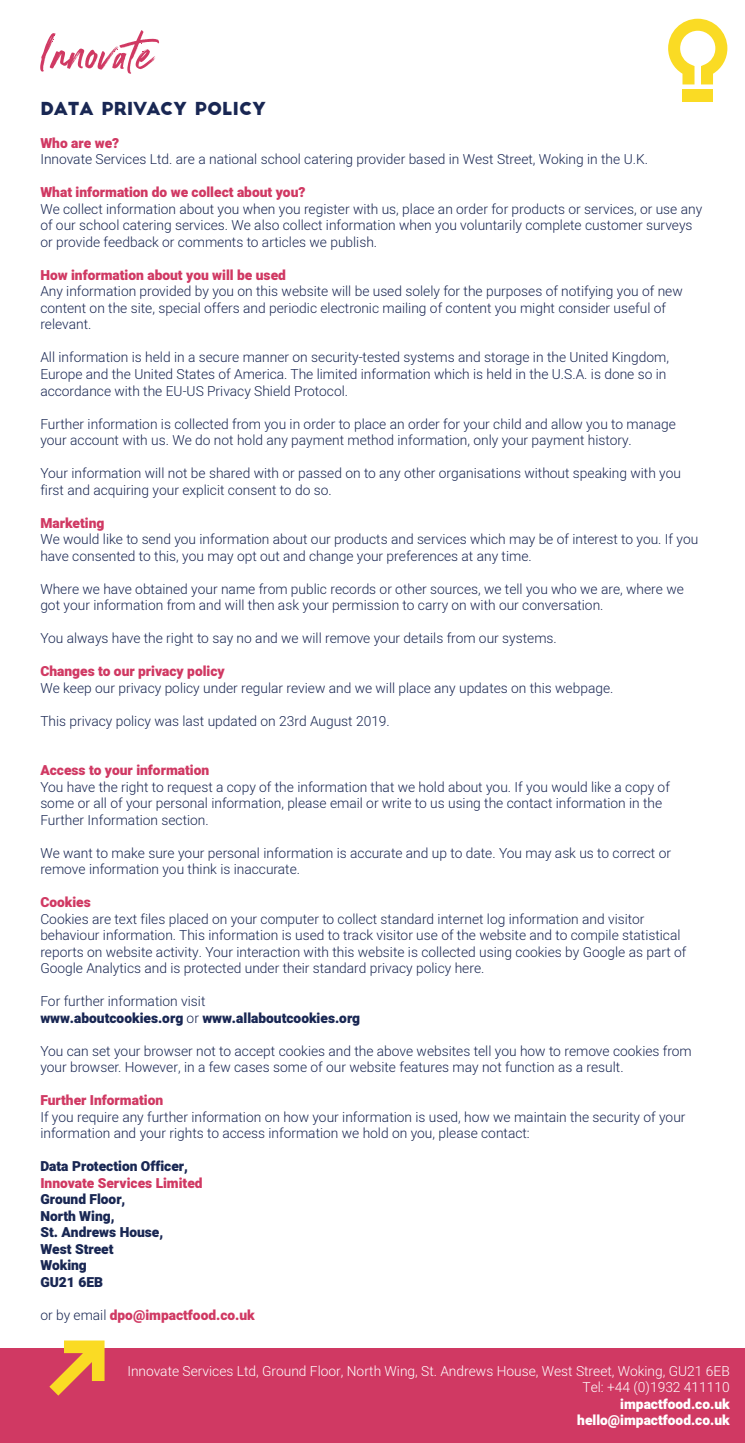
<style>
.page{position:relative;width:745px;height:1443px;background:#fff}
.page>*{position:absolute;margin:0;border:0;box-sizing:border-box;transform-origin:0 0}
.t1{font:17.5px "Big John";letter-spacing:-.005em;color:#192753}
.t2{font:300 13.75px/16.5px "Heebo";color:#192753}
.t3{font:900 13.75px "Heebo";color:#d03963}
.t4{font:900 13.75px/16.5px "Heebo";color:#192753}
.t5{font:300 13.75px/16.5px "Heebo";color:#fff;text-align:right}
.t6{font:900 13.75px/16.5px "Heebo";color:#fff;text-align:right}
.s1{font-weight:300}
.s2{font-weight:300;color:#192753}
</style>
<div class="page">
<svg style="left:40px;top:30px;width:119px;height:44px"></svg>
<svg style="left:668px;top:19px;width:59px;height:65px"></svg>
<div style="left:682px;top:90px;width:30px;height:12px;background:#fadb24"></div>
<div style="left:0;top:1348px;width:744px;height:94px;background:#d03963"></div>
<svg style="left:49px;top:1340px;width:55px;height:55px"></svg>
<p class="t1" style="left:40px;top:101px;width:227px">DATA PRIVACY POLICY</p>
<p class="t3" style="left:40px;top:133px;width:80px">Who are we?</p>
<p class="t2" style="left:40px;top:151px;width:608px">Innovate Services Ltd. are a national school catering provider based in West Street, Woking in the U.K.</p>
<p class="t3" style="left:40px;top:183px;width:266px">What information do we collect about you?</p>
<p class="t2" style="left:40px;top:200px;width:663px">We collect information about you when you register with us, place an order for products or services, or use any of our school catering services. We also collect information when you voluntarily complete customer surveys or provide feedback or comments to articles we publish.</p>
<p class="t3" style="left:40px;top:265px;width:247px">How information about you will be used</p>
<p class="t2" style="left:40px;top:283px;width:643px">Any information provided by you on this website will be used solely for the purposes of notifying you of new content on the site, special offers and periodic electronic mailing of content you might consider useful of relevant.</p>
<p class="t2" style="left:40px;top:349px;width:629px">All information is held in a secure manner on security-tested systems and storage in the United Kingdom,<br>Europe and the United States of America. The limited information which is held in the U.S.A. is done so in accordance with the EU-US Privacy Shield Protocol.</p>
<p class="t2" style="left:40px;top:415px;width:636px">Further information is collected from you in order to place an order for your child and allow you to manage your account with us. We do not hold any payment method information, only your payment history.</p>
<p class="t2" style="left:40px;top:464px;width:642px">Your information will not be shared with or passed on to any other organisations without speaking with you first and acquiring your explicit consent to do so.</p>
<p class="t3" style="left:40px;top:513px;width:66px">Marketing</p>
<p class="t2" style="left:40px;top:530px;width:659px">We would like to send you information about our products and services which may be of interest to you. If you have consented to this, you may opt out and change your preferences at any time.</p>
<p class="t2" style="left:40px;top:580px;width:644px">Where we have obtained your name from public records or other sources, we tell you who we are, where we got your information from and will then ask your permission to carry on with our conversation.</p>
<p class="t2" style="left:40px;top:629px;width:517px">You always have the right to say no and we will remove your details from our systems.</p>
<p class="t3" style="left:40px;top:661px;width:186px">Changes to our privacy policy</p>
<p class="t2" style="left:40px;top:679px;width:574px">We keep our privacy policy under regular review and we will place any updates on this webpage.</p>
<p class="t2" style="left:40px;top:712px;width:351px">This privacy policy was last updated on 23rd August 2019.</p>
<p class="t3" style="left:40px;top:760px;width:170px">Access to your information</p>
<p class="t2" style="left:40px;top:778px;width:630px">You have the right to request a copy of the information that we hold about you. If you would like a copy of some or all of your personal information, please email or write to us using the contact information in the<br>Further Information section.</p>
<p class="t2" style="left:40px;top:844px;width:631px">We want to make sure your personal information is accurate and up to date. You may ask us to correct or remove information you think is inaccurate.</p>
<p class="t3" style="left:40px;top:892px;width:52px">Cookies</p>
<p class="t2" style="left:40px;top:910px;width:647px">Cookies are text files placed on your computer to collect standard internet log information and visitor behaviour information. This information is used to track visitor use of the website and to compile statistical reports on website activity. Your interaction with this website is collected using cookies by Google as part of Google Analytics and is protected under their standard privacy policy here.</p>
<p class="t4" style="left:40px;top:993px;width:321px"><span class="s1">For further information visit<br></span>www.aboutcookies.org <span class="s1">or</span> www.allaboutcookies.org</p>
<p class="t2" style="left:40px;top:1042px;width:652px">You can set your browser not to accept cookies and the above websites tell you how to remove cookies from your browser. However, in a few cases some of our website features may not function as a result.</p>
<p class="t3" style="left:40px;top:1090px;width:124px">Further Information</p>
<p class="t2" style="left:40px;top:1108px;width:646px">If you require any further information on how your information is used, how we maintain the security of your information and your rights to access information we hold on you, please contact:</p>
<p class="t4" style="left:40px;top:1158px;width:149px">Data Protection Officer,</p>
<p class="t3" style="left:40px;top:1173px;width:164px">Innovate Services Limited</p>
<p class="t4" style="left:40px;top:1191px;width:124px">Ground Floor,<br>North Wing,<br>St. Andrews House,<br>West Street<br>Woking<br>GU21 6EB</p>
<p class="t3" style="left:40px;top:1305px;width:216px"><span class="s2">or by email</span> dpo@impactfood.co.uk</p>
<p class="t5" style="left:127px;top:1362px;width:603px">Innovate Services Ltd, Ground Floor, North Wing, St. Andrews House, West Street, Woking, GU21 6EB<br>Tel: +44 (0)1932 411110</p>
<p class="t6" style="left:577px;top:1396px;width:154px">impactfood.co.uk hello@impactfood.co.uk</p>
</div>
